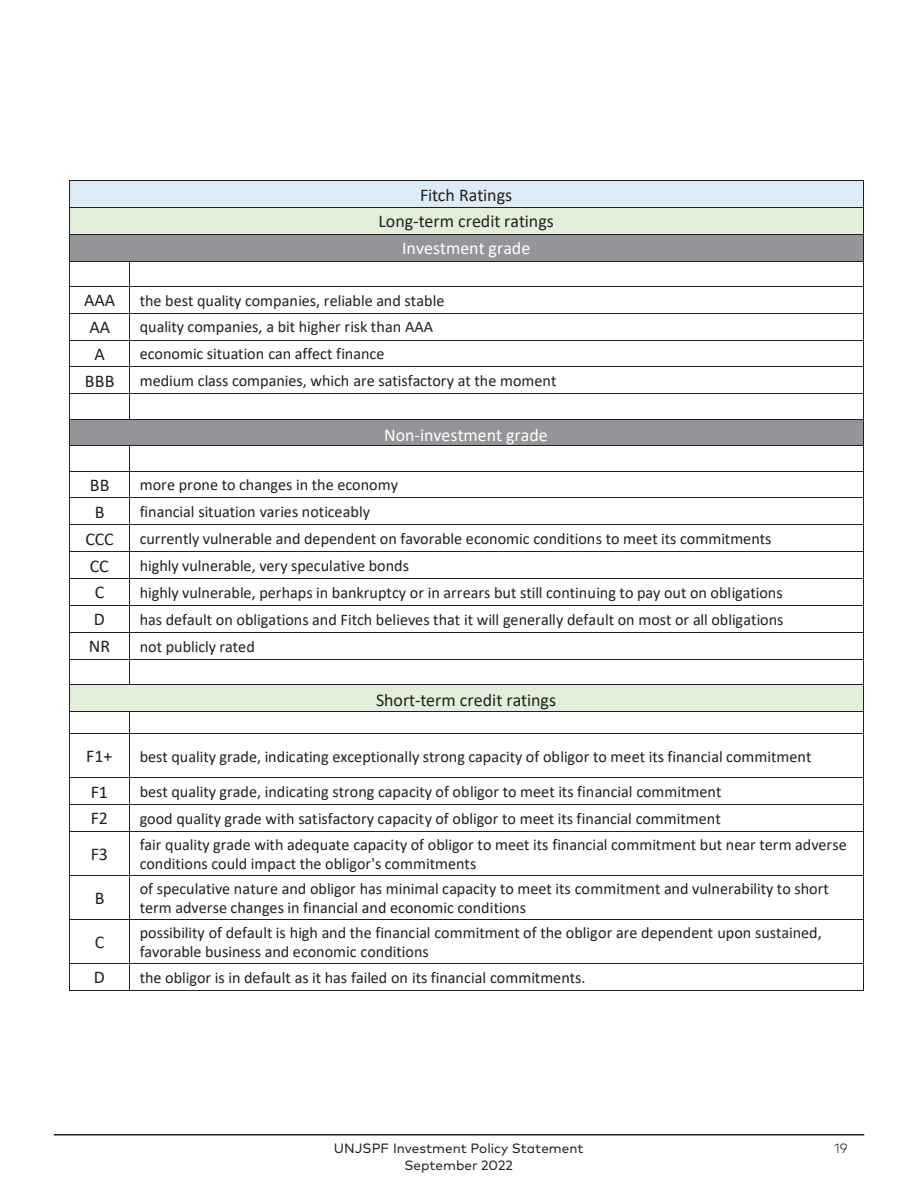
<style>
.page{position:relative;width:918px;height:1188px;background:#fff}
.page>*{position:absolute;margin:0;border:0;box-sizing:border-box;transform-origin:0 0}
.t1{font:18px/26.8px "Calibri";color:#231f20;text-align:center}
.t2{font:18px "Calibri";color:#fff}
.t3{font:16.2px/19.8px "Calibri";color:#231f20}
.t4{font:13.5px/16.5px "Mark Pro";color:#231f20;text-align:center}
.t5{font:300 13.5px "Mark Pro";color:#231f20}
.s1{color:#fff}
</style>
<div class="page">
<hr style="left:54px;top:1134px;width:810px;height:2px;background:#231f20">
<div style="left:70px;top:181px;width:793px;height:26px;background:#ddebf7"></div>
<hr style="left:70px;top:180px;width:793px;height:1px;background:#231f20">
<div style="left:70px;top:208px;width:793px;height:26px;background:#e2efda"></div>
<hr style="left:70px;top:207px;width:793px;height:1px;background:#231f20">
<div style="left:70px;top:235px;width:793px;height:26px;background:#939598"></div>
<hr style="left:70px;top:234px;width:793px;height:1px;background:#231f20">
<hr style="left:70px;top:261px;width:59px;height:1px;background:#231f20">
<hr style="left:130px;top:261px;width:733px;height:1px;background:#231f20">
<hr style="left:70px;top:286px;width:59px;height:1px;background:#231f20">
<hr style="left:130px;top:286px;width:733px;height:1px;background:#231f20">
<hr style="left:70px;top:313px;width:59px;height:1px;background:#231f20">
<hr style="left:130px;top:313px;width:733px;height:1px;background:#231f20">
<hr style="left:70px;top:340px;width:59px;height:1px;background:#231f20">
<hr style="left:130px;top:340px;width:733px;height:1px;background:#231f20">
<hr style="left:70px;top:367px;width:59px;height:1px;background:#231f20">
<hr style="left:130px;top:367px;width:733px;height:1px;background:#231f20">
<hr style="left:70px;top:393px;width:59px;height:1px;background:#231f20">
<hr style="left:130px;top:393px;width:733px;height:1px;background:#231f20">
<div style="left:70px;top:419px;width:793px;height:26px;background:#939598"></div>
<hr style="left:70px;top:419px;width:59px;height:1px;background:#231f20">
<svg style="left:129px;top:261px;width:1px;height:159px"></svg>
<hr style="left:130px;top:419px;width:733px;height:1px;background:#231f20">
<hr style="left:70px;top:445px;width:59px;height:1px;background:#231f20">
<hr style="left:130px;top:445px;width:733px;height:1px;background:#231f20">
<hr style="left:70px;top:471px;width:59px;height:1px;background:#231f20">
<hr style="left:130px;top:471px;width:733px;height:1px;background:#231f20">
<hr style="left:70px;top:498px;width:59px;height:1px;background:#231f20">
<hr style="left:130px;top:498px;width:733px;height:1px;background:#231f20">
<hr style="left:70px;top:524px;width:59px;height:1px;background:#231f20">
<hr style="left:130px;top:524px;width:733px;height:1px;background:#231f20">
<hr style="left:70px;top:551px;width:59px;height:1px;background:#231f20">
<hr style="left:130px;top:551px;width:733px;height:1px;background:#231f20">
<hr style="left:70px;top:578px;width:59px;height:1px;background:#231f20">
<hr style="left:130px;top:578px;width:733px;height:1px;background:#231f20">
<hr style="left:70px;top:605px;width:59px;height:1px;background:#231f20">
<hr style="left:130px;top:605px;width:733px;height:1px;background:#231f20">
<hr style="left:70px;top:632px;width:59px;height:1px;background:#231f20">
<hr style="left:130px;top:632px;width:733px;height:1px;background:#231f20">
<hr style="left:70px;top:659px;width:59px;height:1px;background:#231f20">
<hr style="left:130px;top:659px;width:733px;height:1px;background:#231f20">
<div style="left:70px;top:685px;width:793px;height:26px;background:#e2efda"></div>
<hr style="left:70px;top:684px;width:59px;height:1px;background:#231f20">
<svg style="left:129px;top:445px;width:1px;height:240px"></svg>
<hr style="left:130px;top:684px;width:733px;height:1px;background:#231f20">
<hr style="left:70px;top:711px;width:59px;height:1px;background:#231f20">
<hr style="left:130px;top:711px;width:733px;height:1px;background:#231f20">
<svg style="left:69px;top:180px;width:1px;height:554px"></svg>
<hr style="left:70px;top:733px;width:59px;height:1px;background:#231f20">
<svg style="left:129px;top:711px;width:1px;height:23px"></svg>
<hr style="left:130px;top:733px;width:733px;height:1px;background:#231f20">
<svg style="left:863px;top:180px;width:1px;height:554px"></svg>
<hr style="left:69px;top:734px;width:1px;height:43px;background:#231f20">
<hr style="left:129px;top:734px;width:1px;height:43px;background:#231f20">
<hr style="left:863px;top:734px;width:1px;height:43px;background:#231f20">
<hr style="left:70px;top:777px;width:59px;height:1px;background:#231f20">
<hr style="left:130px;top:777px;width:733px;height:1px;background:#231f20">
<hr style="left:70px;top:804px;width:59px;height:1px;background:#231f20">
<hr style="left:130px;top:804px;width:733px;height:1px;background:#231f20">
<svg style="left:69px;top:777px;width:1px;height:55px"></svg>
<hr style="left:70px;top:831px;width:59px;height:1px;background:#231f20">
<svg style="left:129px;top:777px;width:1px;height:55px"></svg>
<hr style="left:130px;top:831px;width:733px;height:1px;background:#231f20">
<svg style="left:863px;top:777px;width:1px;height:55px"></svg>
<hr style="left:69px;top:832px;width:1px;height:43px;background:#231f20">
<hr style="left:129px;top:832px;width:1px;height:43px;background:#231f20">
<hr style="left:863px;top:832px;width:1px;height:43px;background:#231f20">
<hr style="left:70px;top:875px;width:59px;height:1px;background:#231f20">
<hr style="left:130px;top:875px;width:733px;height:1px;background:#231f20">
<hr style="left:69px;top:876px;width:1px;height:43px;background:#231f20">
<hr style="left:129px;top:876px;width:1px;height:43px;background:#231f20">
<hr style="left:863px;top:876px;width:1px;height:43px;background:#231f20">
<hr style="left:70px;top:919px;width:59px;height:1px;background:#231f20">
<hr style="left:130px;top:919px;width:733px;height:1px;background:#231f20">
<hr style="left:69px;top:920px;width:1px;height:43px;background:#231f20">
<hr style="left:129px;top:920px;width:1px;height:43px;background:#231f20">
<hr style="left:863px;top:920px;width:1px;height:43px;background:#231f20">
<hr style="left:70px;top:963px;width:59px;height:1px;background:#231f20">
<hr style="left:130px;top:963px;width:733px;height:1px;background:#231f20">
<svg style="left:69px;top:963px;width:1px;height:28px"></svg>
<hr style="left:70px;top:990px;width:59px;height:1px;background:#231f20">
<svg style="left:129px;top:963px;width:1px;height:28px"></svg>
<hr style="left:130px;top:990px;width:733px;height:1px;background:#231f20">
<svg style="left:863px;top:963px;width:1px;height:28px"></svg>
<p class="t1" style="left:378px;top:181px;width:177px">Fitch Ratings<br>Long-term credit ratings<br><span class="s1">Investment grade</span></p>
<p class="t1" style="left:84px;top:287px;width:33px">AAA</p>
<p class="t3" style="left:140px;top:290px;width:306px">the best quality companies, reliable and stable</p>
<p class="t1" style="left:89px;top:314px;width:22px">AA</p>
<p class="t3" style="left:140px;top:317px;width:295px">quality companies, a bit higher risk than AAA</p>
<p class="t1" style="left:94px;top:340px;width:12px">A</p>
<p class="t3" style="left:140px;top:344px;width:246px">economic situation can affect finance</p>
<p class="t1" style="left:85px;top:367px;width:31px">BBB</p>
<p class="t3" style="left:140px;top:371px;width:418px">medium class companies, which are satisfactory at the moment</p>
<p class="t2" style="left:384px;top:423px;width:165px">Non-investment grade</p>
<p class="t1" style="left:90px;top:471px;width:21px">BB</p>
<p class="t3" style="left:140px;top:475px;width:260px">more prone to changes in the economy</p>
<p class="t1" style="left:95px;top:498px;width:11px">B</p>
<p class="t3" style="left:140px;top:502px;width:232px">financial situation varies noticeably</p>
<p class="t1" style="left:85px;top:525px;width:30px">CCC</p>
<p class="t3" style="left:140px;top:528px;width:633px">currently vulnerable and dependent on favorable economic conditions to meet its commitments</p>
<p class="t1" style="left:90px;top:552px;width:20px">CC</p>
<p class="t3" style="left:140px;top:555px;width:271px">highly vulnerable, very speculative bonds</p>
<p class="t1" style="left:95px;top:579px;width:11px">C</p>
<p class="t3" style="left:140px;top:582px;width:645px">highly vulnerable, perhaps in bankruptcy or in arrears but still continuing to pay out on obligations</p>
<p class="t1" style="left:94px;top:605px;width:13px">D</p>
<p class="t3" style="left:140px;top:609px;width:645px">has default on obligations and Fitch believes that it will generally default on most or all obligations</p>
<p class="t1" style="left:89px;top:632px;width:23px">NR</p>
<p class="t3" style="left:140px;top:636px;width:117px">not publicly rated</p>
<p class="t1" style="left:376px;top:686px;width:182px">Short-term credit ratings</p>
<p class="t1" style="left:86px;top:742px;width:27px">F1+</p>
<p class="t3" style="left:140px;top:746px;width:673px">best quality grade, indicating exceptionally strong capacity of obligor to meet its financial commitment</p>
<p class="t1" style="left:91px;top:778px;width:19px">F1</p>
<p class="t3" style="left:140px;top:781px;width:583px">best quality grade, indicating strong capacity of obligor to meet its financial commitment</p>
<p class="t1" style="left:91px;top:805px;width:19px">F2</p>
<p class="t3" style="left:140px;top:808px;width:583px">good quality grade with satisfactory capacity of obligor to meet its financial commitment</p>
<p class="t1" style="left:91px;top:840px;width:19px">F3</p>
<p class="t3" style="left:140px;top:834px;width:709px">fair quality grade with adequate capacity of obligor to meet its financial commitment but near term adverse conditions could impact the obligor's commitments</p>
<p class="t1" style="left:95px;top:884px;width:11px">B</p>
<p class="t3" style="left:140px;top:878px;width:691px">of speculative nature and obligor has minimal capacity to meet its commitment and vulnerability to short term adverse changes in financial and economic conditions</p>
<p class="t1" style="left:95px;top:928px;width:11px">C</p>
<p class="t3" style="left:140px;top:922px;width:684px">possibility of default is high and the financial commitment of the obligor are dependent upon sustained, favorable business and economic conditions</p>
<p class="t1" style="left:94px;top:963px;width:13px">D</p>
<p class="t3" style="left:140px;top:967px;width:447px">the obligor is in default as it has failed on its financial commitments.</p>
<p class="t4" style="left:334px;top:1139px;width:251px">UNJSPF Investment Policy Statement<br>September 2022</p>
<p class="t5" style="left:834px;top:1138px;width:15px">19</p>
</div>
